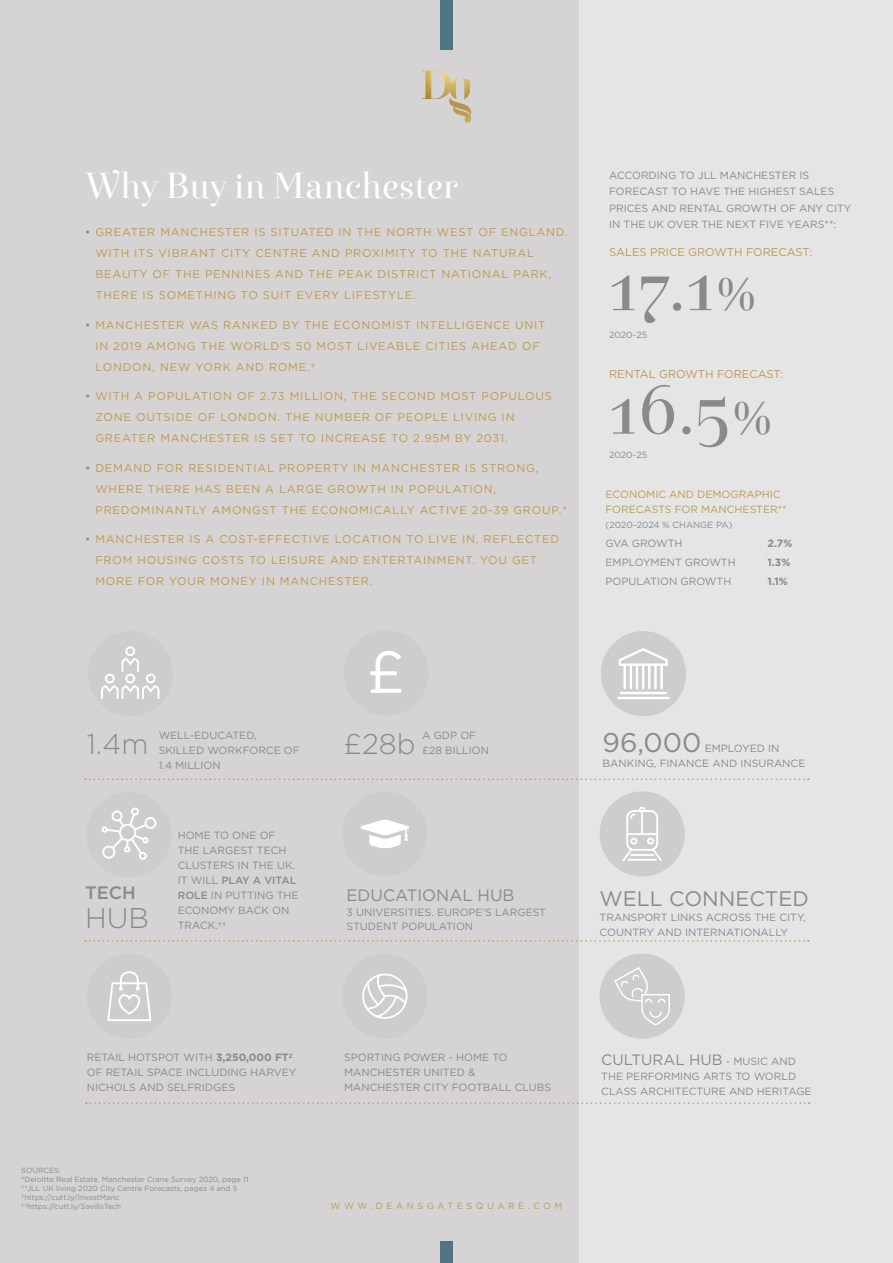
<style>
.page{position:relative;width:893px;height:1263px;background:#fff}
.page>*{position:absolute;margin:0;border:0;box-sizing:border-box;transform-origin:0 0}
.t1{font:72px "Exquise FYW01";color:#8a8a8a}
.t2{font:59.25px "Gotham";color:#fff}
.t3{font:36px "Exquise FYW01";color:#fff}
.t4{font:300 28.5px "Gotham";color:#8a8a8a}
.t5{font:27px "Gotham";color:#8a8a8a}
.t6{font:21px "Gotham";color:#8a8a8a}
.t7{font:500 18px "Gotham";color:#8a8a8a}
.t8{font:16.5px "Gotham";color:#8a8a8a}
.t9{font:15px "Gotham";color:#8a8a8a}
.t10{font:11.25px/21px "Gotham";letter-spacing:.07em;color:#be9b4b}
.t11{font:11.25px "Gotham";color:#be9b4b}
.t12{font:10.5px/15px "Gotham";color:#8a8a8a}
.t13{font:10.5px/15px "Gotham";color:#be9b4b}
.t14{font:700 10.5px "Gotham";color:#8a8a8a}
.t15{font:9px "Gotham";color:#8a8a8a}
.t16{font:9px "Gotham";letter-spacing:.4em;color:#be9b4b}
.t17{font:7.5px/9px "Gotham";color:#8a8a8a}
.s1{color:#8a8a8a}
.s2{font-size:45px}
.s3{font-weight:500}
.s4{font-weight:700}
.s5{font-size:10.5px}
</style>
<div class="page">
<div style="left:579px;top:0;width:314px;height:1263px;background:#e6e5e6"></div>
<div style="left:0;top:0;width:579px;height:1263px;background:#d5d3d4"></div>
<div style="left:86px;top:792px;width:85px;height:85px;background:#cecccd;border-radius:50%"></div>
<svg style="left:101px;top:807px;width:55px;height:53px"></svg>
<div style="left:342px;top:791px;width:85px;height:85px;background:#cecccd;border-radius:50%"></div>
<svg style="left:361px;top:819px;width:48px;height:29px"></svg>
<div style="left:88px;top:631px;width:85px;height:85px;background:#cecccd;border-radius:50%"></div>
<svg style="left:101px;top:646px;width:59px;height:53px"></svg>
<div style="left:344px;top:630px;width:85px;height:85px;background:#cecccd;border-radius:50%"></div>
<div style="left:601px;top:631px;width:85px;height:85px;background:#cecccd;border-radius:50%"></div>
<hr style="left:623px;top:663px;width:3px;height:26px;background:#fff">
<hr style="left:630px;top:663px;width:2px;height:26px;background:#fff">
<hr style="left:636px;top:663px;width:2px;height:26px;background:#fff">
<hr style="left:642px;top:663px;width:2px;height:26px;background:#fff">
<hr style="left:648px;top:663px;width:2px;height:26px;background:#fff">
<hr style="left:654px;top:663px;width:3px;height:26px;background:#fff">
<hr style="left:660px;top:663px;width:3px;height:26px;background:#fff">
<svg style="left:619px;top:648px;width:49px;height:18px"></svg>
<hr style="left:617px;top:697px;width:53px;height:2px;background:#fff">
<hr style="left:620px;top:692px;width:47px;height:2px;background:#fff">
<div style="left:87px;top:954px;width:85px;height:85px;background:#cecccd;border-radius:50%"></div>
<svg style="left:107px;top:971px;width:44px;height:50px"></svg>
<div style="left:342px;top:954px;width:85px;height:85px;background:#cecccd;border-radius:50%"></div>
<svg style="left:362px;top:973px;width:46px;height:46px"></svg>
<div style="left:600px;top:954px;width:85px;height:85px;background:#cecccd;border-radius:50%"></div>
<svg style="left:614px;top:967px;width:56px;height:58px"></svg>
<div style="left:600px;top:791px;width:85px;height:85px;background:#cecccd;border-radius:50%"></div>
<svg style="left:622px;top:807px;width:40px;height:54px"></svg>
<svg style="left:85px;top:940px;width:724px;height:1px"></svg>
<svg style="left:85px;top:778px;width:724px;height:2px"></svg>
<svg style="left:86px;top:1102px;width:724px;height:2px"></svg>
<div style="left:440px;top:1242px;width:13px;height:21px;background:#4f7483"></div>
<div style="left:440px;top:0;width:13px;height:49px;background:#4f7483"></div>
<img style="left:422px;top:70px;width:49px;height:53px">
<h3 class="t3" style="left:85px;top:164px;width:375px">Why Buy in Manchester</h3>
<p class="t10" style="left:95px;top:221px;width:474px;text-indent:-10px"><span class="s1">•</span> GREATER MANCHESTER IS SITUATED IN THE NORTH WEST OF ENGLAND.<br>WITH ITS VIBRANT CITY CENTRE AND PROXIMITY TO THE NATURAL BEAUTY OF THE PENNINES AND THE PEAK DISTRICT NATIONAL PARK, THERE IS SOMETHING TO SUIT EVERY LIFESTYLE.</p>
<p class="t10" style="left:95px;top:314px;width:452px;text-indent:-10px"><span class="s1">•</span> MANCHESTER WAS RANKED BY THE ECONOMIST INTELLIGENCE UNIT<br>IN 2019 AMONG THE WORLD’S 50 MOST LIVEABLE CITIES AHEAD OF<br>LONDON, NEW YORK AND ROME.†</p>
<p class="t10" style="left:95px;top:386px;width:458px;text-indent:-10px"><span class="s1">•</span> WITH A POPULATION OF 2.73 MILLION, THE SECOND MOST POPULOUS<br>ZONE OUTSIDE OF LONDON. THE NUMBER OF PEOPLE LIVING IN<br>GREATER MANCHESTER IS SET TO INCREASE TO 2.95M BY 2031.</p>
<p class="t10" style="left:95px;top:457px;width:473px;text-indent:-10px"><span class="s1">•</span> DEMAND FOR RESIDENTIAL PROPERTY IN MANCHESTER IS STRONG,<br>WHERE THERE HAS BEEN A LARGE GROWTH IN POPULATION,<br>PREDOMINANTLY AMONGST THE ECONOMICALLY ACTIVE 20-39 GROUP.*</p>
<p class="t10" style="left:95px;top:529px;width:465px;text-indent:-10px"><span class="s1">•</span> MANCHESTER IS A COST-EFFECTIVE LOCATION TO LIVE IN, REFLECTED<br>FROM HOUSING COSTS TO LEISURE AND ENTERTAINMENT. YOU GET<br>MORE FOR YOUR MONEY IN MANCHESTER.</p>
<h2 class="t2" style="left:367px;top:639px;width:40px">£</h2>
<p class="t12" style="left:609px;top:167px;width:244px;line-height:16.5px">ACCORDING TO JLL MANCHESTER IS FORECAST TO HAVE THE HIGHEST SALES PRICES AND RENTAL GROWTH OF ANY CITY IN THE UK OVER THE NEXT FIVE YEARS**:</p>
<p class="t11" style="left:609px;top:246px;width:205px">SALES PRICE GROWTH FORECAST:</p>
<h1 class="t1" style="left:609px;top:242px;width:150px">17.1<span class="s2">%</span></h1>
<p class="t15" style="left:609px;top:329px;width:40px">2020-25</p>
<p class="t11" style="left:609px;top:368px;width:176px">RENTAL GROWTH FORECAST:</p>
<h1 class="t1" style="left:609px;top:366px;width:166px">16.5<span class="s2">%</span></h1>
<p class="t15" style="left:609px;top:450px;width:40px">2020-25</p>
<p class="t13" style="left:605px;top:486px;width:183px">ECONOMIC AND DEMOGRAPHIC<br>FORECASTS FOR MANCHESTER**</p>
<p class="t15" style="left:605px;top:519px;width:128px">(2020-2024 % CHANGE PA)</p>
<p class="t12" style="left:605px;top:535px;width:79px">GVA GROWTH</p>
<p class="t14" style="left:767px;top:537px;width:26px">2.7%</p>
<p class="t12" style="left:605px;top:555px;width:132px">EMPLOYMENT GROWTH</p>
<p class="t14" style="left:767px;top:556px;width:24px">1.3%</p>
<p class="t12" style="left:605px;top:574px;width:127px">POPULATION GROWTH</p>
<p class="t14" style="left:767px;top:576px;width:22px">1.1%</p>
<p class="t12" style="left:159px;top:727px;width:143px">WELL-EDUCATED,<br>SKILLED WORKFORCE OF<br>1.4 MILLION</p>
<p class="t12" style="left:422px;top:727px;width:68px">A GDP OF £28 BILLION</p>
<h3 class="t5" style="left:603px;top:728px;width:100px">96,000</h3>
<h3 class="t4" style="left:86px;top:728px;width:64px">1.4m</h3>
<h3 class="t4" style="left:344px;top:728px;width:73px">£28b</h3>
<p class="t12" style="left:603px;top:741px;width:204px;text-indent:102px">EMPLOYED IN<br>BANKING, FINANCE AND INSURANCE</p>
<h3 class="t7" style="left:85px;top:883px;width:52px">TECH</h3>
<h3 class="t4" style="left:85px;top:902px;width:65px">HUB</h3>
<p class="t12" style="left:178px;top:828px;width:122px">HOME TO ONE OF<br>THE LARGEST TECH<br>CLUSTERS IN THE UK.<br>IT WILL <span class="s3">PLAY A VITAL<br>ROLE</span> IN PUTTING THE<br>ECONOMY BACK ON<br>TRACK.††</p>
<h3 class="t8" style="left:347px;top:886px;width:169px">EDUCATIONAL HUB</h3>
<p class="t12" style="left:347px;top:905px;width:201px;line-height:13.5px">3 UNIVERSITIES. EUROPE’S LARGEST<br>STUDENT POPULATION</p>
<h3 class="t6" style="left:600px;top:887px;width:211px">WELL CONNECTED</h3>
<p class="t12" style="left:600px;top:910px;width:208px">TRANSPORT LINKS ACROSS THE CITY,<br>COUNTRY AND INTERNATIONALLY</p>
<p class="t12" style="left:87px;top:1050px;width:211px">RETAIL HOTSPOT WITH <span class="s4">3,250,000 FT</span><sup>2<br></sup>OF RETAIL SPACE INCLUDING HARVEY<br>NICHOLS AND SELFRIDGES</p>
<p class="t17" style="left:21px;top:1166px;width:229px">SOURCES:<br>*Deloitte Real Estate, Manchester Crane Survey 2020, page 11 **JLL UK living 2020 City Centre Forecasts, pages 4 and 5 †https://cutt.ly/InvestManc<br>††https://cutt.ly/SavillsTech</p>
<p class="t12" style="left:344px;top:1050px;width:209px">SPORTING POWER - HOME TO<br>MANCHESTER UNITED &amp;<br>MANCHESTER CITY FOOTBALL CLUBS</p>
<h3 class="t9" style="left:601px;top:1051px;width:196px">CULTURAL HUB <span class="s5">- MUSIC AND</span></h3>
<p class="t12" style="left:601px;top:1068px;width:212px">THE PERFORMING ARTS TO WORLD<br>CLASS ARCHITECTURE AND HERITAGE</p>
<p class="t16" style="left:331px;top:1201px;width:233px">WWW.DEANSGATESQUARE.COM</p>
</div>
